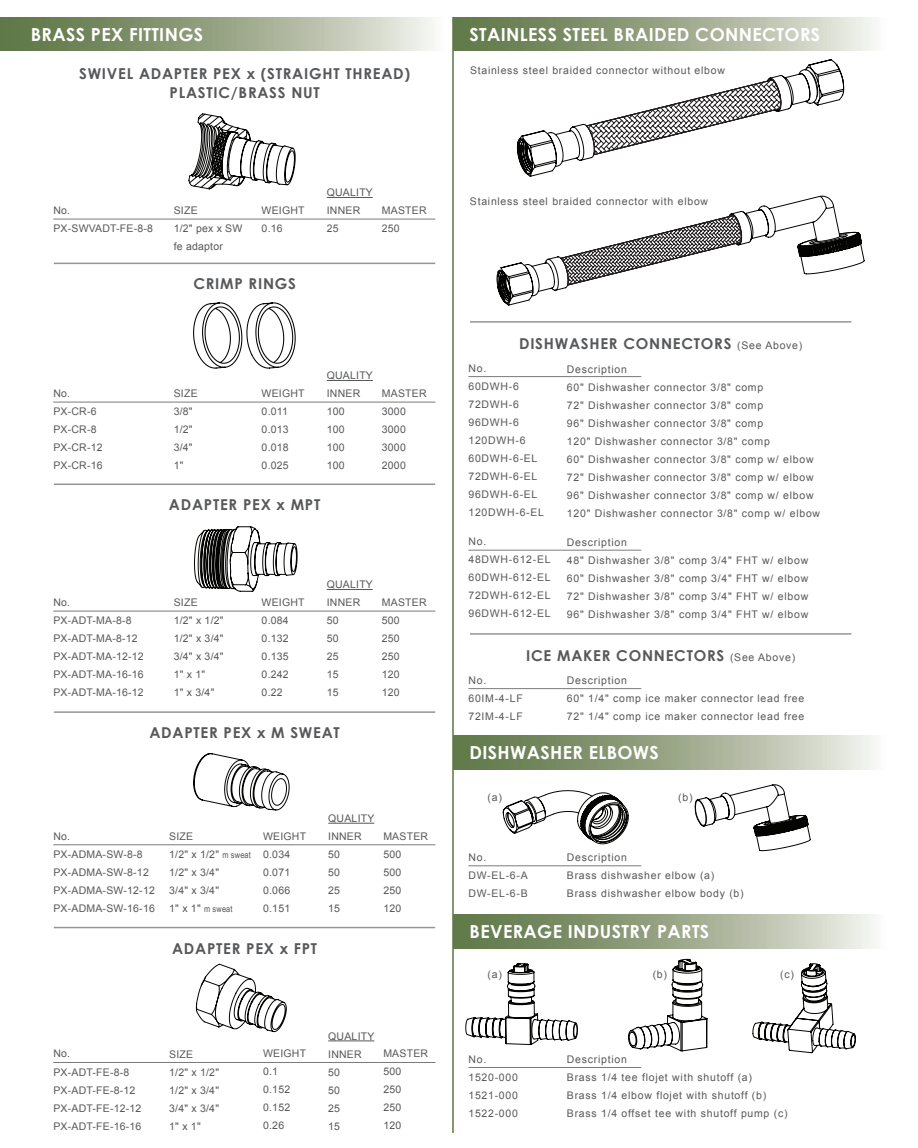
<style>
.page{position:relative;width:918px;height:1148px;background:#fff}
.page>*{position:absolute;margin:0;border:0;box-sizing:border-box;transform-origin:0 0}
.t1{font:700 18px "Century Gothic";letter-spacing:.02em;color:#fff}
.t2{font:700 15px/19.5px "Century Gothic";letter-spacing:.05em;color:#57585a;text-align:center}
.t3{font:10.5px/18px "Arial";letter-spacing:.07em;color:#57585a}
.t4{font:10.5px/18px "Arial";letter-spacing:.02em;color:#57585a}
.t5{font:9px "Arial Narrow";letter-spacing:.02em;color:#57585a}
.s1{font-family:"Arial Narrow";font-size:9px}
.s2{font-family:"Arial";font-size:10.5px}
.s3{font-family:"Arial";font-weight:400;font-size:10.5px}
</style>
<div class="page">
<hr style="left:452px;top:17px;width:2px;height:1115px;background:#5c7745">
<svg style="left:0;top:17px;width:432px;height:34px;background:#9ba88a"></svg>
<hr style="left:327px;top:197px;width:46px;height:1px;background:#57585a">
<hr style="left:327px;top:380px;width:46px;height:1px;background:#57585a">
<hr style="left:327px;top:589px;width:46px;height:1px;background:#57585a">
<hr style="left:328px;top:822px;width:46px;height:1px;background:#57585a">
<hr style="left:328px;top:1040px;width:46px;height:1px;background:#57585a">
<hr style="left:53px;top:219px;width:382px;height:1px;background:#7b7b79">
<hr style="left:53px;top:402px;width:382px;height:1px;background:#7b7b79">
<hr style="left:53px;top:611px;width:382px;height:1px;background:#7b7b79">
<hr style="left:53px;top:844px;width:382px;height:1px;background:#7b7b79">
<hr style="left:53px;top:1062px;width:382px;height:1px;background:#7b7b79">
<hr style="left:54px;top:263px;width:381px;height:1px;background:#939598">
<hr style="left:470px;top:321px;width:381px;height:2px;background:#939598">
<hr style="left:470px;top:633px;width:381px;height:1px;background:#939598">
<hr style="left:54px;top:483px;width:381px;height:2px;background:#939598">
<hr style="left:54px;top:711px;width:381px;height:2px;background:#939598">
<hr style="left:54px;top:926px;width:381px;height:2px;background:#939598">
<svg style="left:454px;top:17px;width:420px;height:34px;background:#9da98c"></svg>
<hr style="left:468px;top:376px;width:173px;height:1px;background:#7b7b79">
<hr style="left:468px;top:550px;width:173px;height:1px;background:#7b7b79">
<hr style="left:468px;top:688px;width:173px;height:1px;background:#7b7b79">
<hr style="left:468px;top:865px;width:173px;height:1px;background:#7b7b79">
<hr style="left:468px;top:1067px;width:173px;height:1px;background:#7b7b79">
<svg style="left:454px;top:736px;width:420px;height:33px;background:#9da98c"></svg>
<svg style="left:454px;top:914px;width:420px;height:34px;background:#9da98c"></svg>
<svg style="left:188px;top:113px;width:108px;height:76px"></svg>
<svg style="left:193px;top:302px;width:103px;height:67px"></svg>
<svg style="left:194px;top:526px;width:104px;height:66px"></svg>
<svg style="left:193px;top:753px;width:97px;height:57px"></svg>
<svg style="left:196px;top:963px;width:91px;height:69px"></svg>
<svg style="left:517px;top:60px;width:327px;height:116px"></svg>
<svg style="left:497px;top:196px;width:367px;height:109px"></svg>
<svg style="left:694px;top:784px;width:117px;height:67px"></svg>
<svg style="left:465px;top:963px;width:113px;height:82px"></svg>
<svg style="left:628px;top:959px;width:79px;height:92px"></svg>
<svg style="left:753px;top:963px;width:103px;height:90px"></svg>
<svg style="left:503px;top:790px;width:126px;height:54px"></svg>
<h1 class="t1" style="left:31px;top:20px;width:174px">BRASS PEX FITTINGS</h1>
<h2 class="t2" style="left:79px;top:63px;width:333px">SWIVEL ADAPTER PEX x (STRAIGHT THREAD)<br>PLASTIC/BRASS NUT</h2>
<p class="t4" style="left:53px;top:201px;width:101px">No.<br>PX-SWVADT-FE-8-8</p>
<p class="t4" style="left:174px;top:201px;width:70px">SIZE<br>1/2" pex x SW fe adaptor</p>
<p class="t4" style="left:262px;top:201px;width:45px">WEIGHT<br>0.16</p>
<h2 class="t2" style="left:193px;top:273px;width:104px">CRIMP RINGS</h2>
<p class="t4" style="left:327px;top:184px;width:48px">QUALITY<br>INNER<br>25</p>
<p class="t4" style="left:382px;top:201px;width:46px">MASTER<br>250</p>
<p class="t4" style="left:53px;top:384px;width:51px">No.<br>PX-CR-6<br>PX-CR-8<br>PX-CR-12<br>PX-CR-16</p>
<p class="t3" style="left:174px;top:384px;width:25px">SIZE<br>3/8"<br>1/2"<br>3/4"<br>1"</p>
<p class="t4" style="left:262px;top:384px;width:45px">WEIGHT<br>0.011<br>0.013<br>0.018<br>0.025</p>
<p class="t4" style="left:327px;top:367px;width:48px">QUALITY<br>INNER<br>100<br>100<br>100<br>100</p>
<p class="t4" style="left:382px;top:384px;width:46px">MASTER<br>3000<br>3000<br>3000<br>2000</p>
<h2 class="t2" style="left:169px;top:494px;width:153px">ADAPTER PEX x MPT</h2>
<p class="t4" style="left:53px;top:593px;width:92px">No.<br>PX-ADT-MA-8-8<br>PX-ADT-MA-8-12<br>PX-ADT-MA-12-12<br>PX-ADT-MA-16-16<br>PX-ADT-MA-16-12</p>
<p class="t3" style="left:174px;top:593px;width:51px">SIZE<br>1/2" x 1/2"<br>1/2" x 3/4"<br>3/4" x 3/4"<br>1" x 1"<br>1" x 3/4"</p>
<p class="t4" style="left:262px;top:593px;width:45px">WEIGHT<br>0.084<br>0.132<br>0.135<br>0.242<br>0.22</p>
<p class="t4" style="left:327px;top:576px;width:48px">QUALITY<br>INNER<br>50<br>50<br>25<br>15<br>15</p>
<p class="t4" style="left:382px;top:593px;width:46px">MASTER<br>500<br>250<br>250<br>120<br>120</p>
<h2 class="t2" style="left:149px;top:722px;width:192px">ADAPTER PEX x M SWEAT</h2>
<p class="t4" style="left:53px;top:827px;width:103px">No.<br>PX-ADMA-SW-8-8<br>PX-ADMA-SW-8-12<br>PX-ADMA-SW-12-12<br>PX-ADMA-SW-16-16</p>
<p class="t3" style="left:169px;top:827px;width:83px">SIZE<br>1/2" x 1/2" <span class="s1">m sweat<br></span>1/2" x 3/4"<br>3/4" x 3/4"</p>
<p class="t5" style="left:169px;top:902px;width:65px"><span class="s2">1" x 1"</span> m sweat</p>
<p class="t4" style="left:263px;top:827px;width:45px">WEIGHT<br>0.034<br>0.071<br>0.066<br>0.151</p>
<p class="t4" style="left:328px;top:809px;width:48px">QUALITY<br>INNER<br>50<br>50<br>25<br>15</p>
<p class="t4" style="left:383px;top:827px;width:46px">MASTER<br>500<br>500<br>250<br>120</p>
<h2 class="t2" style="left:172px;top:938px;width:147px">ADAPTER PEX x FPT</h2>
<p class="t4" style="left:53px;top:1044px;width:90px">No.<br>PX-ADT-FE-8-8<br>PX-ADT-FE-8-12<br>PX-ADT-FE-12-12<br>PX-ADT-FE-16-16</p>
<p class="t3" style="left:169px;top:1044px;width:51px">SIZE<br>1/2" x 1/2"<br>1/2" x 3/4"<br>3/4" x 3/4"<br>1" x 1"</p>
<p class="t4" style="left:263px;top:1044px;width:45px">WEIGHT<br>0.1<br>0.152<br>0.152<br>0.26</p>
<p class="t4" style="left:328px;top:1027px;width:48px">QUALITY<br>INNER<br>50<br>50<br>25<br>15</p>
<p class="t4" style="left:383px;top:1044px;width:46px">MASTER<br>500<br>250<br>250<br>120</p>
<h1 class="t1" style="left:470px;top:20px;width:352px">STAINLESS STEEL BRAIDED CONNECTORS</h1>
<p class="t3" style="left:470px;top:61px;width:256px">Stainless steel braided connector without elbow</p>
<p class="t3" style="left:470px;top:192px;width:240px">Stainless steel braided connector with elbow</p>
<h2 class="t2" style="left:519px;top:333px;width:285px">DISHWASHER CONNECTORS <span class="s3">(See Above)</span></h2>
<p class="t3" style="left:468px;top:359px;width:77px">No.<br>60DWH-6<br>72DWH-6<br>96DWH-6<br>120DWH-6<br>60DWH-6-EL<br>72DWH-6-EL<br>96DWH-6-EL<br>120DWH-6-EL</p>
<p class="t3" style="left:468px;top:532px;width:84px">No.<br>48DWH-612-EL<br>60DWH-612-EL<br>72DWH-612-EL<br>96DWH-612-EL</p>
<p class="t3" style="left:567px;top:360px;width:255px">Description<br>60" Dishwasher connector 3/8" comp<br>72" Dishwasher connector 3/8" comp<br>96" Dishwasher connector 3/8" comp<br>120" Dishwasher connector 3/8" comp<br>60" Dishwasher connector 3/8" comp w/ elbow 72" Dishwasher connector 3/8" comp w/ elbow 96" Dishwasher connector 3/8" comp w/ elbow 120" Dishwasher connector 3/8" comp w/ elbow</p>
<p class="t3" style="left:567px;top:533px;width:243px">Description<br>48" Dishwasher 3/8" comp 3/4" FHT w/ elbow 60" Dishwasher 3/8" comp 3/4" FHT w/ elbow 72" Dishwasher 3/8" comp 3/4" FHT w/ elbow 96" Dishwasher 3/8" comp 3/4" FHT w/ elbow</p>
<h2 class="t2" style="left:526px;top:645px;width:270px">ICE MAKER CONNECTORS <span class="s3">(See Above)</span></h2>
<p class="t3" style="left:468px;top:671px;width:56px">No.<br>60IM-4-LF<br>72IM-4-LF</p>
<p class="t3" style="left:567px;top:671px;width:239px">Description<br>60" 1/4" comp ice maker connector lead free<br>72" 1/4" comp ice maker connector lead free</p>
<h1 class="t1" style="left:470px;top:739px;width:191px">DISHWASHER ELBOWS</h1>
<p class="t3" style="left:488px;top:788px;width:16px">(a)</p>
<p class="t3" style="left:678px;top:788px;width:16px">(b)</p>
<p class="t3" style="left:468px;top:848px;width:61px">No.<br>DW-EL-6-A<br>DW-EL-6-B</p>
<p class="t3" style="left:567px;top:848px;width:178px">Description<br>Brass dishwasher elbow (a)<br>Brass dishwasher elbow body (b)</p>
<h1 class="t1" style="left:470px;top:917px;width:241px">BEVERAGE INDUSTRY PARTS</h1>
<p class="t3" style="left:488px;top:965px;width:16px">(a)</p>
<p class="t3" style="left:653px;top:965px;width:16px">(b)</p>
<p class="t3" style="left:780px;top:965px;width:15px">(c)</p>
<p class="t3" style="left:468px;top:1050px;width:51px">No.<br>1520-000<br>1521-000<br>1522-000</p>
<p class="t3" style="left:567px;top:1050px;width:222px">Description<br>Brass 1/4 tee flojet with shutoff (a)<br>Brass 1/4 elbow flojet with shutoff (b)<br>Brass 1/4 offset tee with shutoff pump (c)</p>
</div>
